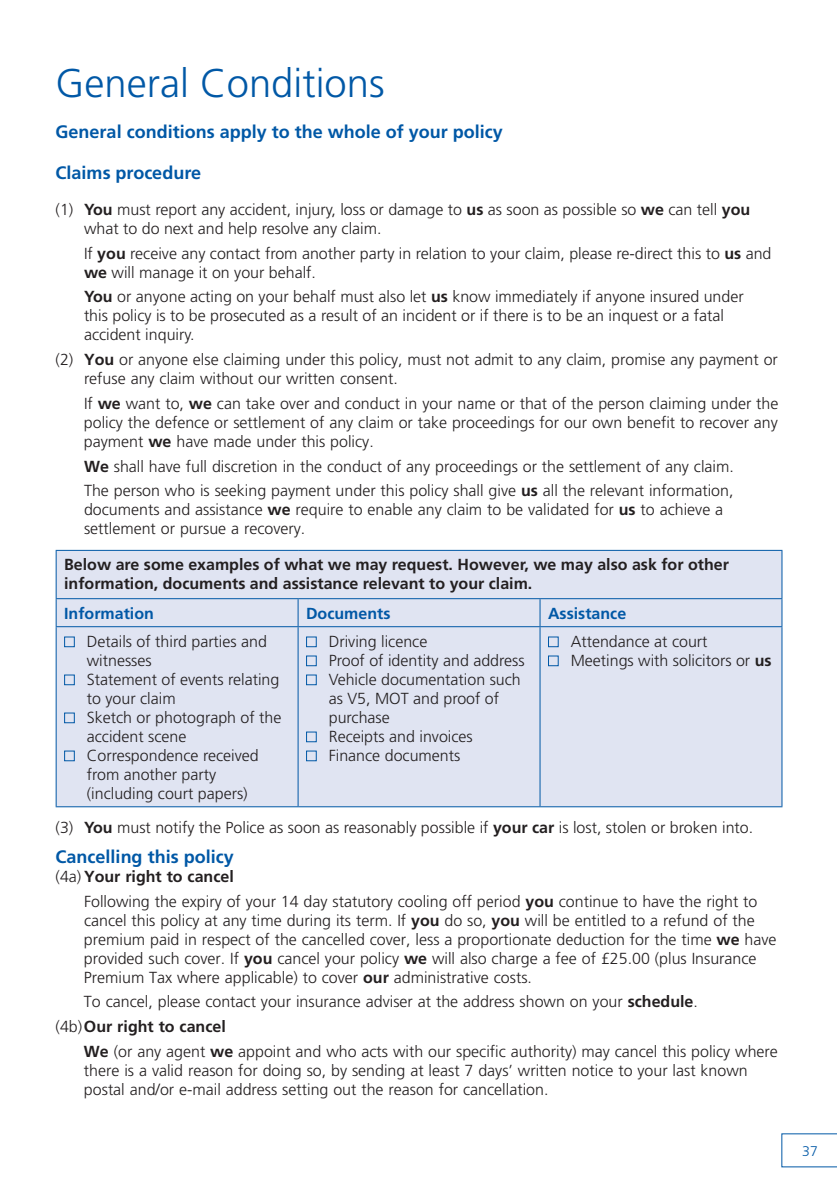
<style>
.page{position:relative;width:837px;height:1190px;background:#fff}
.page>*{position:absolute;margin:0;border:0;box-sizing:border-box;transform-origin:0 0}
.t1{font:300 40px "Frutiger LT Std";color:#0158a6}
.t2{font:700 18px "Frutiger LT Std";color:#0158a6}
.t3{font:300 16px/19px "Frutiger LT Std";color:#231f20}
.t4{font:700 16px/19px "Frutiger LT Std";color:#231f20}
.t5{font:700 16px "Frutiger LT Std";color:#0158a6}
.t6{font:300 14px "Frutiger LT Std";color:#0158a6}
.s1{font-weight:700}
</style>
<div class="page">
<svg style="left:781px;top:1133px;width:56px;height:34px"></svg>
<div style="left:57px;top:551px;width:724px;height:255px;background:#e0e4f2"></div>
<hr style="left:56px;top:551px;width:1px;height:47px;background:#0158a6">
<hr style="left:56px;top:550px;width:242px;height:1px;background:#0158a6">
<hr style="left:298px;top:550px;width:242px;height:1px;background:#0158a6">
<hr style="left:540px;top:550px;width:242px;height:1px;background:#0158a6">
<hr style="left:781px;top:551px;width:1px;height:47px;background:#0158a6">
<svg style="left:56px;top:599px;width:1px;height:27px"></svg>
<hr style="left:56px;top:598px;width:242px;height:1px;background:#0158a6">
<hr style="left:56px;top:626px;width:242px;height:1px;background:#0158a6">
<svg style="left:298px;top:599px;width:1px;height:27px"></svg>
<hr style="left:298px;top:598px;width:242px;height:1px;background:#0158a6">
<hr style="left:298px;top:626px;width:242px;height:1px;background:#0158a6">
<svg style="left:540px;top:599px;width:1px;height:27px"></svg>
<hr style="left:540px;top:598px;width:242px;height:1px;background:#0158a6">
<svg style="left:781px;top:599px;width:1px;height:27px"></svg>
<hr style="left:540px;top:626px;width:242px;height:1px;background:#0158a6">
<hr style="left:56px;top:627px;width:1px;height:179px;background:#0158a6">
<hr style="left:56px;top:806px;width:242px;height:1px;background:#0158a6">
<hr style="left:298px;top:627px;width:1px;height:179px;background:#0158a6">
<hr style="left:298px;top:806px;width:242px;height:1px;background:#0158a6">
<hr style="left:540px;top:627px;width:1px;height:179px;background:#0158a6">
<hr style="left:781px;top:627px;width:1px;height:179px;background:#0158a6">
<hr style="left:540px;top:806px;width:242px;height:1px;background:#0158a6">
<div style="left:64px;top:636px;width:11px;height:11px;border:1px solid #0158a6"></div>
<div style="left:64px;top:674px;width:11px;height:11px;border:1px solid #0158a6"></div>
<div style="left:64px;top:712px;width:11px;height:11px;border:1px solid #0158a6"></div>
<div style="left:64px;top:750px;width:11px;height:11px;border:1px solid #0158a6"></div>
<div style="left:306px;top:636px;width:11px;height:11px;border:1px solid #0158a6"></div>
<div style="left:306px;top:655px;width:11px;height:11px;border:1px solid #0158a6"></div>
<div style="left:306px;top:674px;width:11px;height:11px;border:1px solid #0158a6"></div>
<div style="left:306px;top:731px;width:11px;height:11px;border:1px solid #0158a6"></div>
<div style="left:306px;top:750px;width:11px;height:11px;border:1px solid #0158a6"></div>
<div style="left:548px;top:636px;width:11px;height:11px;border:1px solid #0158a6"></div>
<div style="left:548px;top:655px;width:11px;height:11px;border:1px solid #0158a6"></div>
<h1 class="t1" style="left:56px;top:61px;width:330px">General Conditions</h1>
<p class="t2" style="left:56px;top:121px;width:449px">General conditions apply to the whole of your policy</p>
<p class="t2" style="left:56px;top:162px;width:147px">Claims procedure</p>
<p class="t3" style="left:84px;top:200px;width:668px;text-indent:-28px">(1) <span class="s1">You</span> must report any accident, injury, loss or damage to <span class="s1">us</span> as soon as possible so <span class="s1">we</span> can tell <span class="s1">you </span>what to do next and help resolve any claim.</p>
<p class="t3" style="left:84px;top:244px;width:689px">If <span class="s1">you</span> receive any contact from another party in relation to your claim, please re-direct this to <span class="s1">us</span> and <span class="s1">we</span> will manage it on your behalf.</p>
<p class="t3" style="left:84px;top:288px;width:661px"><span class="s1">You</span> or anyone acting on your behalf must also let <span class="s1">us</span> know immediately if anyone insured under this policy is to be prosecuted as a result of an incident or if there is to be an inquest or a fatal accident inquiry.</p>
<p class="t3" style="left:84px;top:350px;width:695px;text-indent:-28px">(2) <span class="s1">You</span> or anyone else claiming under this policy, must not admit to any claim, promise any payment or refuse any claim without our written consent.</p>
<p class="t3" style="left:84px;top:394px;width:696px;text-align:justify">If <span class="s1">we</span> want to, <span class="s1">we</span> can take over and conduct in your name or that of the person claiming under the policy the defence or settlement of any claim or take proceedings for our own benefit to recover any payment <span class="s1">we</span> have made under this policy.</p>
<p class="t3" style="left:84px;top:454px;width:651px;line-height:24.6px"><span class="s1">We</span> shall have full discretion in the conduct of any proceedings or the settlement of any claim.<br>The person who is seeking payment under this policy shall give <span class="s1">us</span> all the relevant information,</p>
<p class="t3" style="left:84px;top:500px;width:641px">documents and assistance <span class="s1">we</span> require to enable any claim to be validated for <span class="s1">us</span> to achieve a settlement or pursue a recovery.</p>
<p class="t4" style="left:64px;top:555px;width:666px">Below are some examples of what we may request. However, we may also ask for other information, documents and assistance relevant to your claim.</p>
<p class="t5" style="left:64px;top:603px;width:91px">Information</p>
<p class="t5" style="left:306px;top:603px;width:86px">Documents</p>
<p class="t5" style="left:548px;top:603px;width:80px">Assistance</p>
<p class="t3" style="left:87px;top:632px;width:196px">Details of third parties and witnesses<br>Statement of events relating to your claim<br>Sketch or photograph of the accident scene<br>Correspondence received from another party (including court papers)</p>
<p class="t3" style="left:329px;top:632px;width:197px">Driving licence<br>Proof of identity and address<br>Vehicle documentation such as V5, MOT and proof of purchase<br>Receipts and invoices<br>Finance documents</p>
<p class="t3" style="left:571px;top:632px;width:202px">Attendance at court<br>Meetings with solicitors or <span class="s1">us</span></p>
<p class="t3" style="left:56px;top:818px;width:699px">(3) <span class="s1">You</span> must notify the Police as soon as reasonably possible if <span class="s1">your car</span> is lost, stolen or broken into.</p>
<p class="t2" style="left:56px;top:846px;width:180px">Cancelling this policy</p>
<p class="t3" style="left:84px;top:864px;width:675px;line-height:24.6px;text-indent:-28px">(4a) <span class="s1">Your right to cancel<br></span>Following the expiry of your 14 day statutory cooling off period <span class="s1">you</span> continue to have the right to</p>
<p class="t3" style="left:84px;top:910px;width:694px">cancel this policy at any time during its term. If <span class="s1">you</span> do so, <span class="s1">you</span> will be entitled to a refund of the premium paid in respect of the cancelled cover, less a proportionate deduction for the time <span class="s1">we</span> have provided such cover. If <span class="s1">you</span> cancel your policy <span class="s1">we</span> will also charge a fee of £25.00 (plus Insurance Premium Tax where applicable) to cover <span class="s1">our</span> administrative costs.</p>
<p class="t3" style="left:56px;top:989px;width:644px;line-height:24.6px;text-indent:28px">To cancel, please contact your insurance adviser at the address shown on your <span class="s1">schedule</span>. (4b)<span class="s1">Our right to cancel</span></p>
<p class="t3" style="left:84px;top:1041px;width:695px"><span class="s1">We</span> (or any agent <span class="s1">we</span> appoint and who acts with our specific authority) may cancel this policy where there is a valid reason for doing so, by sending at least 7 days’ written notice to your last known postal and/or e-mail address setting out the reason for cancellation.</p>
<p class="t6" style="left:802px;top:1142px;width:17px">37</p>
</div>
